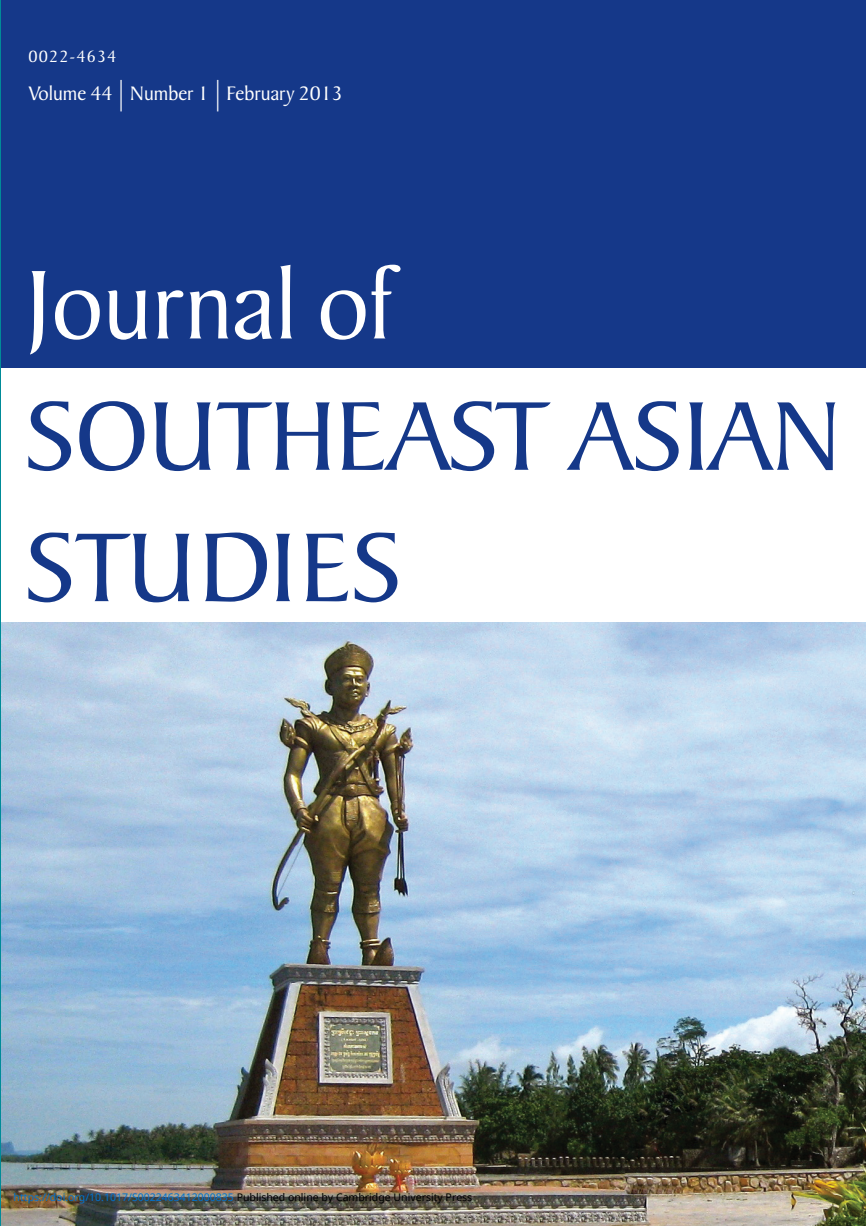
<style>
.page{position:relative;width:866px;height:1226px;background:#fff}
.page>*{position:absolute;margin:0;border:0;box-sizing:border-box;transform-origin:0 0}
.t1{font:105px/131.2px "Baker Signet BT";letter-spacing:-.005em;color:#153889}
.t2{font:105px "Baker Signet BT";color:#fff}
.t3{font:21px "Baker Signet BT";color:#fff}
.t4{font:17.5px "Baker Signet BT";letter-spacing:.065em;color:#fff}
.t5{font:10.5px "Noto Sans";color:#0172cf}
.s1{font-size:31.5px}
.s2{color:#000}
</style>
<div class="page">
<img style="left:0;top:0;width:865px;height:1225px">
<h3 class="t4" style="left:29px;top:49px;width:89px">0022-4634</h3>
<h2 class="t3" style="left:29px;top:84px;width:315px">Volume 44 <span class="s1">|</span> Number 1 <span class="s1">|</span> February 2013</h2>
<h1 class="t2" style="left:25px;top:262px;width:369px">Journal of</h1>
<h1 class="t1" style="left:25px;top:379px;width:817px">SOUTHEAST ASIAN<br>STUDIES</h1>
<p class="t5" style="left:14px;top:1189px;width:460px">https://doi.org/10.1017/S0022463412000835 <span class="s2">Published online by Cambridge University Press</span></p>
</div>
